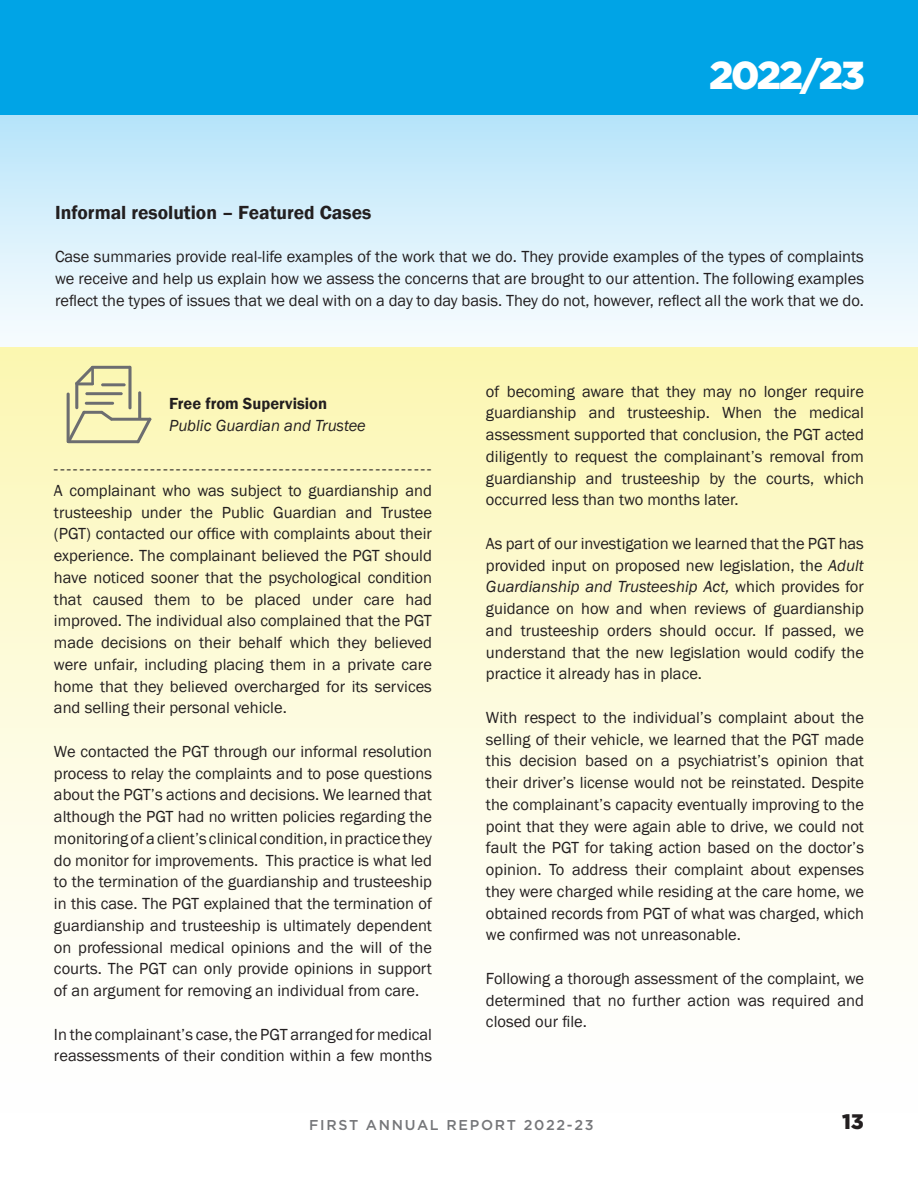
<style>
.page{position:relative;width:918px;height:1188px;background:#fff}
.page>*{position:absolute;margin:0;border:0;box-sizing:border-box;transform-origin:0 0}
.t1{font:900 39px "Gotham";letter-spacing:-.06em;color:#fff}
.t2{font:900 21px "Gotham";color:#231f20}
.t3{font:600 19.5px "Franklin Gothic";color:#231f20}
.t4{font:16.5px/21.8px "Franklin Gothic";color:#231f20;text-align:justify}
.t5{font:italic 16.5px "Franklin Gothic";color:#231f20}
.t6{font:600 16.5px "Franklin Gothic";color:#231f20}
.t7{font:500 14.25px "Gotham";letter-spacing:.12em;color:#757679}
.s1{font-style:italic}
</style>
<div class="page">
<svg style="left:0;top:115px;width:918px;height:221px;background:#d7f0fb"></svg>
<div style="left:0;top:0;width:918px;height:115px;background:#00a4e6"></div>
<div style="left:0;top:347px;width:918px;height:770px;background:linear-gradient(to bottom,#fcf7b5,#fff)"></div>
<hr style="left:67px;top:393px;width:3px;height:50px;background:#6c6d70;border-radius:2px">
<svg style="left:69px;top:411px;width:17px;height:29px"></svg>
<hr style="left:83px;top:411px;width:20px;height:3px;background:#6c6d70;border-radius:2px">
<svg style="left:100px;top:411px;width:13px;height:10px"></svg>
<hr style="left:110px;top:418px;width:41px;height:3px;background:#6c6d70;border-radius:2px">
<svg style="left:136px;top:418px;width:16px;height:25px"></svg>
<hr style="left:67px;top:440px;width:72px;height:3px;background:#6c6d70;border-radius:2px">
<hr style="left:138px;top:391px;width:3px;height:29px;background:#6c6d70;border-radius:2px">
<hr style="left:75px;top:382px;width:3px;height:27px;background:#6c6d70;border-radius:2px">
<svg style="left:75px;top:366px;width:16px;height:19px"></svg>
<hr style="left:91px;top:366px;width:40px;height:3px;background:#6c6d70;border-radius:2px">
<svg style="left:128px;top:366px;width:4px;height:43px"></svg>
<hr style="left:85px;top:402px;width:29px;height:3px;background:#6c6d70;border-radius:2px">
<hr style="left:85px;top:392px;width:38px;height:3px;background:#6c6d70;border-radius:2px">
<hr style="left:101px;top:383px;width:25px;height:3px;background:#6c6d70;border-radius:2px">
<hr style="left:76px;top:382px;width:18px;height:3px;background:#6c6d70;border-radius:2px">
<hr style="left:91px;top:367px;width:3px;height:18px;background:#6c6d70">
<h1 class="t1" style="left:709px;top:48px;width:157px">2022/23</h1>
<p class="t3" style="left:55px;top:200px;width:318px">Informal resolution – Featured Cases</p>
<p class="t4" style="left:55px;top:246px;width:810px">Case summaries provide real-life examples of the work that we do. They provide examples of the types of complaints we receive and help us explain how we assess the concerns that are brought to our attention. The following examples reflect the types of issues that we deal with on a day to day basis. They do not, however, reflect all the work that we do.</p>
<p class="t6" style="left:169px;top:393px;width:159px">Free from Supervision</p>
<p class="t5" style="left:169px;top:415px;width:198px">Public Guardian and Trustee</p>
<p class="t4" style="left:54px;top:458px;width:380px">----------------------------------------------------------- A complainant who was subject to guardianship and trusteeship under the Public Guardian and Trustee (PGT) contacted our office with complaints about their experience. The complainant believed the PGT should have noticed sooner that the psychological condition that caused them to be placed under care had improved. The individual also complained that the PGT made decisions on their behalf which they believed were unfair, including placing them in a private care home that they believed overcharged for its services and selling their personal vehicle.</p>
<p class="t4" style="left:54px;top:741px;width:380px">We contacted the PGT through our informal resolution process to relay the complaints and to pose questions about the PGT’s actions and decisions. We learned that although the PGT had no written policies regarding the monitoring of a client’s clinical condition, in practice they do monitor for improvements. This practice is what led to the termination of the guardianship and trusteeship in this case. The PGT explained that the termination of guardianship and trusteeship is ultimately dependent on professional medical opinions and the will of the courts. The PGT can only provide opinions in support of an argument for removing an individual from care.</p>
<p class="t4" style="left:54px;top:1024px;width:380px">In the complainant’s case, the PGT arranged for medical reassessments of their condition within a few months</p>
<p class="t4" style="left:486px;top:381px;width:380px">of becoming aware that they may no longer require guardianship and trusteeship. When the medical assessment supported that conclusion, the PGT acted diligently to request the complainant’s removal from guardianship and trusteeship by the courts, which occurred less than two months later.</p>
<p class="t4" style="left:486px;top:533px;width:380px">As part of our investigation we learned that the PGT has provided input on proposed new legislation, the <span class="s1">Adult Guardianship and Trusteeship Act,</span> which provides for guidance on how and when reviews of guardianship and trusteeship orders should occur. If passed, we understand that the new legislation would codify the practice it already has in place.</p>
<p class="t4" style="left:486px;top:707px;width:380px">With respect to the individual’s complaint about the selling of their vehicle, we learned that the PGT made this decision based on a psychiatrist’s opinion that their driver’s license would not be reinstated. Despite the complainant’s capacity eventually improving to the point that they were again able to drive, we could not fault the PGT for taking action based on the doctor’s opinion. To address their complaint about expenses they were charged while residing at the care home, we obtained records from PGT of what was charged, which we confirmed was not unreasonable.</p>
<p class="t4" style="left:486px;top:968px;width:380px">Following a thorough assessment of the complaint, we determined that no further action was required and closed our file.</p>
<p class="t7" style="left:309px;top:1116px;width:286px">FIRST ANNUAL REPORT 2022-23</p>
<p class="t2" style="left:842px;top:1108px;width:23px">13</p>
</div>
